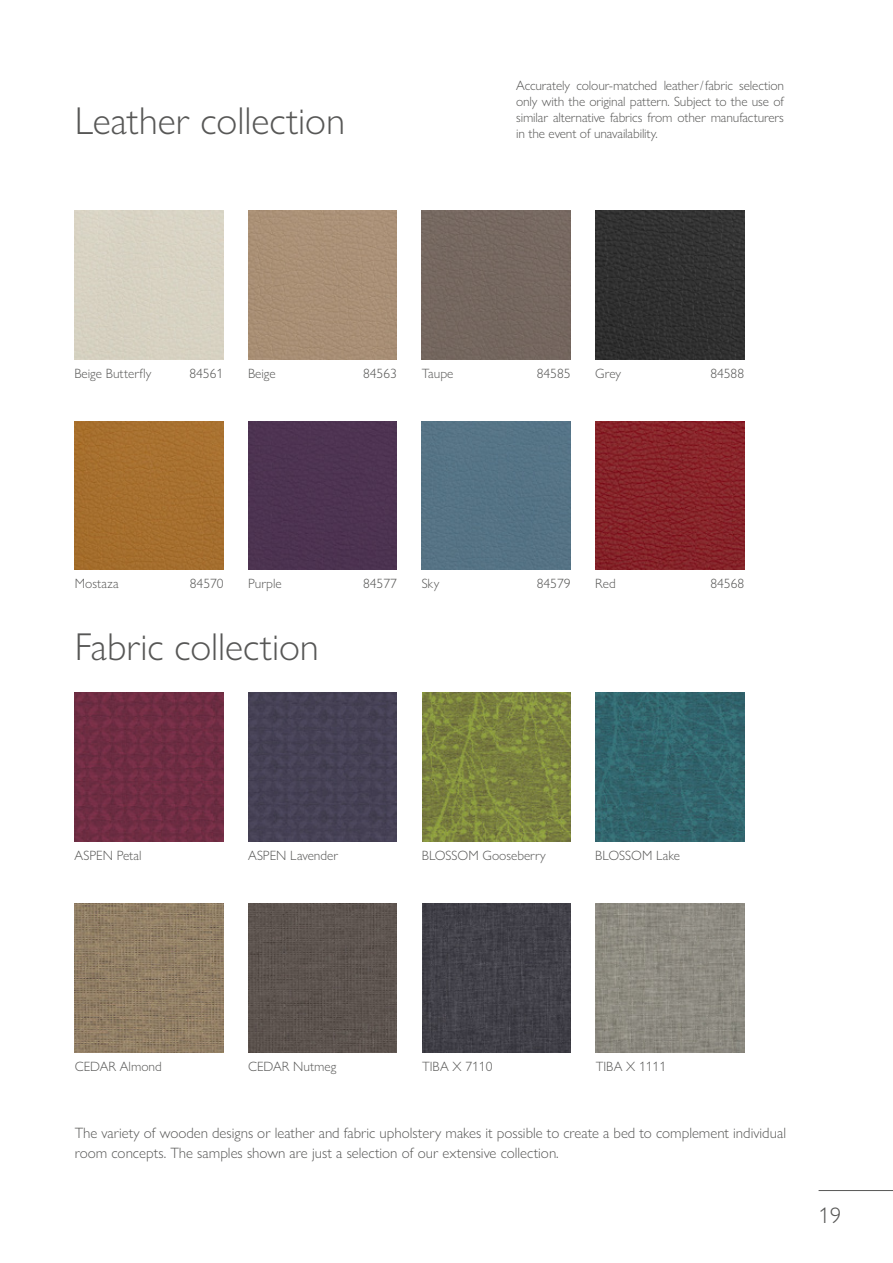
<style>
.page{position:relative;width:893px;height:1263px;background:#fff}
.page>*{position:absolute;margin:0;border:0;box-sizing:border-box;transform-origin:0 0}
.t1{font:300 39px "Gill Sans Nova";color:#575756}
.t2{font:300 22.5px "Gill Sans Nova";color:#575756}
.t3{font:300 15px/19.5px "Gill Sans Nova";color:#575756}
.t4{font:300 13.5px/16.2px "Gill Sans Nova";color:#575756;text-align:justify}
</style>
<div class="page">
<img style="left:248px;top:904px;width:149px;height:148px">
<img style="left:75px;top:904px;width:149px;height:148px">
<img style="left:75px;top:693px;width:149px;height:149px">
<div style="left:248px;top:693px;width:149px;height:149px;background:#464155"></div>
<div style="left:248px;top:210px;width:149px;height:149px;background:#aa9076"></div>
<div style="left:422px;top:210px;width:148px;height:149px;background:#75675f"></div>
<div style="left:248px;top:421px;width:149px;height:149px;background:#4d3351"></div>
<img style="left:595px;top:210px;width:149px;height:149px">
<div style="left:422px;top:421px;width:148px;height:149px;background:#557385"></div>
<div style="left:75px;top:421px;width:149px;height:149px;background:#a66f2e"></div>
<img style="left:595px;top:421px;width:149px;height:149px">
<img style="left:595px;top:693px;width:149px;height:149px">
<img style="left:422px;top:693px;width:149px;height:149px">
<hr style="left:819px;top:1190px;width:74px;height:1px;background:#575756">
<img style="left:422px;top:903px;width:149px;height:149px">
<img style="left:595px;top:903px;width:149px;height:149px">
<h1 class="t1" style="left:75px;top:97px;width:272px">Leather collection</h1>
<p class="t4" style="left:516px;top:77px;width:269px">Accurately colour-matched leather/fabric selection only with the original pattern. Subject to the use of similar alternative fabrics from other manufacturers in the event of unavailability.</p>
<p class="t4" style="left:74px;top:365px;width:79px">Beige Butterfly</p>
<p class="t4" style="left:189px;top:365px;width:35px">84561</p>
<p class="t4" style="left:248px;top:365px;width:29px">Beige</p>
<p class="t4" style="left:363px;top:365px;width:35px">84563</p>
<p class="t4" style="left:422px;top:365px;width:33px">Taupe</p>
<p class="t4" style="left:537px;top:365px;width:35px">84585</p>
<p class="t4" style="left:595px;top:365px;width:27px">Grey</p>
<p class="t4" style="left:710px;top:365px;width:35px">84588</p>
<p class="t4" style="left:75px;top:575px;width:45px">Mostaza</p>
<p class="t4" style="left:190px;top:575px;width:35px">84570</p>
<p class="t4" style="left:422px;top:575px;width:19px">Sky</p>
<p class="t4" style="left:537px;top:575px;width:35px">84579</p>
<p class="t4" style="left:595px;top:575px;width:22px">Red</p>
<p class="t4" style="left:710px;top:575px;width:35px">84568</p>
<p class="t4" style="left:248px;top:575px;width:35px">Purple</p>
<p class="t4" style="left:363px;top:575px;width:35px">84577</p>
<h1 class="t1" style="left:75px;top:623px;width:246px">Fabric collection</h1>
<p class="t4" style="left:74px;top:847px;width:69px">ASPEN Petal</p>
<p class="t4" style="left:248px;top:847px;width:92px">ASPEN Lavender</p>
<p class="t4" style="left:422px;top:847px;width:126px">BLOSSOM Gooseberry</p>
<p class="t4" style="left:595px;top:847px;width:86px">BLOSSOM Lake</p>
<p class="t4" style="left:75px;top:1058px;width:89px">CEDAR Almond</p>
<p class="t4" style="left:248px;top:1058px;width:90px">CEDAR Nutmeg</p>
<p class="t4" style="left:422px;top:1058px;width:72px">TIBA X 7110</p>
<p class="t4" style="left:596px;top:1058px;width:72px">TIBA X 1111</p>
<p class="t3" style="left:75px;top:1123px;width:713px">The variety of wooden designs or leather and fabric upholstery makes it possible to create a bed to complement individual room concepts. The samples shown are just a selection of our extensive collection.</p>
<h2 class="t2" style="left:819px;top:1201px;width:24px">19</h2>
</div>
